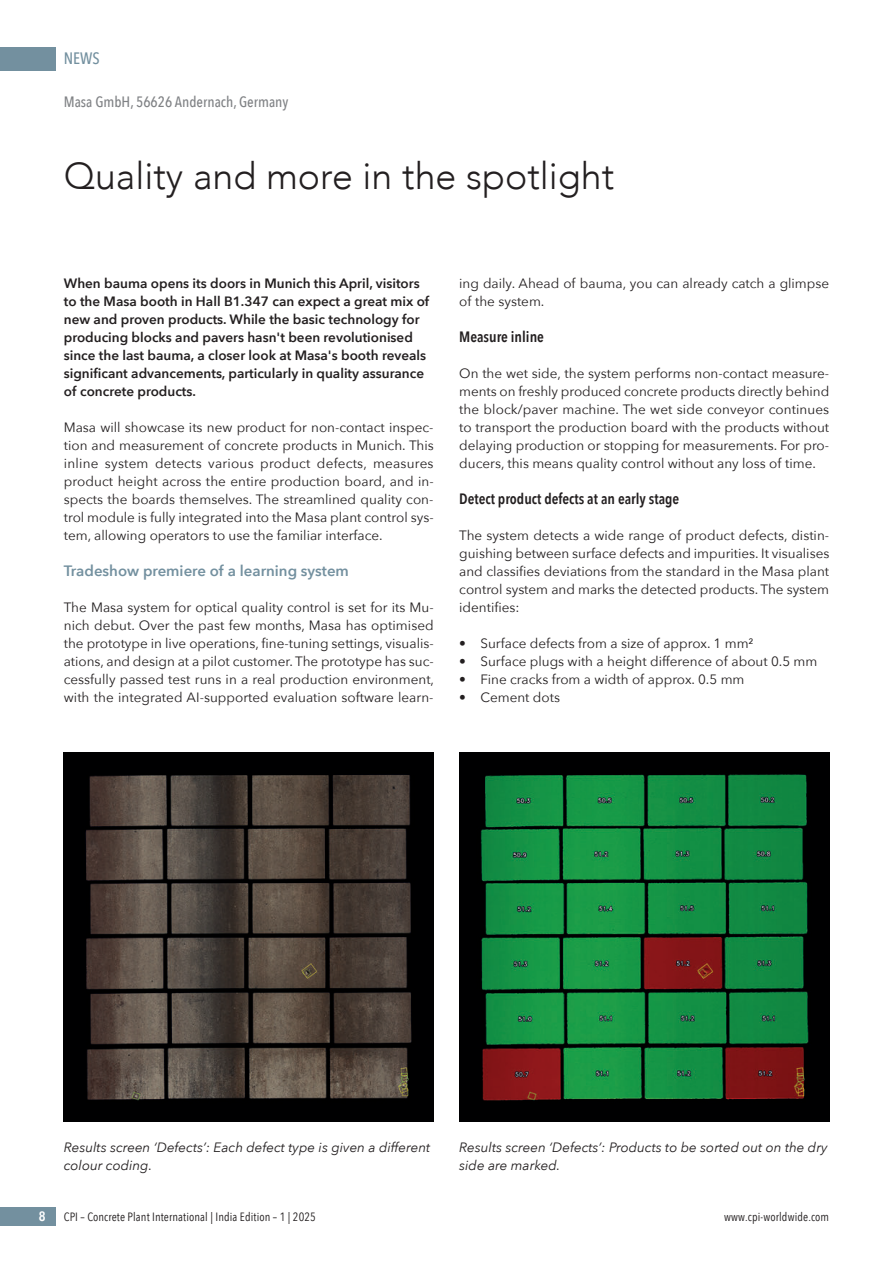
<style>
.page{position:relative;width:893px;height:1263px;background:#fff}
.page>*{position:absolute;margin:0;border:0;box-sizing:border-box;transform-origin:0 0}
.t1{font:300 37.5px "Avenir";color:#231f20}
.t2{font:500 16.5px "Avenir Next Condensed";color:#73909f}
.t3{font:600 15px "Avenir Next Condensed";color:#231f20}
.t4{font:600 15px "Avenir Next";color:#73909f}
.t5{font:500 15px "Avenir Next Condensed";color:#808285}
.t6{font:13.5px/18px "Avenir Next";color:#231f20;text-align:justify}
.t7{font:600 13.5px/18px "Avenir Next";color:#231f20}
.t8{font:italic 13.5px/18px "Avenir Next";color:#231f20}
.t9{font:600 13.5px "Avenir Next Condensed";color:#fff}
.t10{font:12px "Avenir Next Condensed";letter-spacing:.01em;color:#231f20}
</style>
<div class="page">
<div style="left:0;top:47px;width:55px;height:23px;background:#73909f"></div>
<div style="left:0;top:1208px;width:55px;height:18px;background:#73909f"></div>
<img style="left:64px;top:753px;width:370px;height:368px">
<img style="left:459px;top:753px;width:370px;height:368px">
<hr style="left:892px;top:1060px;width:1px;height:203px;background:#01468d">
<p class="t2" style="left:64px;top:49px;width:38px">NEWS</p>
<p class="t5" style="left:64px;top:92px;width:226px">Masa GmbH, 56626 Andernach, Germany</p>
<h1 class="t1" style="left:64px;top:154px;width:552px">Quality and more in the spotlight</h1>
<p class="t7" style="left:64px;top:274px;width:367px">When bauma opens its doors in Munich this April, visitors to the Masa booth in Hall B1.347 can expect a great mix of new and proven products. While the basic technology for producing blocks and pavers hasn't been revolutionised since the last bauma, a closer look at Masa's booth reveals significant advancements, particularly in quality assurance of concrete products.</p>
<p class="t6" style="left:64px;top:418px;width:372px">Masa will showcase its new product for non-contact inspec&shy;tion and measurement of concrete products in Munich. This inline system detects various product defects, measures product height across the entire production board, and in&shy;spects the boards themselves. The streamlined quality con&shy;trol module is fully integrated into the Masa plant control sys&shy;tem, allowing operators to use the familiar interface.</p>
<p class="t4" style="left:64px;top:558px;width:287px">Tradeshow premiere of a learning system</p>
<p class="t6" style="left:64px;top:598px;width:372px">The Masa system for optical quality control is set for its Mu&shy;nich debut. Over the past few months, Masa has optimised the prototype in live operations, fine-tuning settings, visualis&shy;ations, and design at a pilot customer. The prototype has suc&shy;cessfully passed test runs in a real production environment, with the integrated AI-supported evaluation software learn-</p>
<p class="t6" style="left:459px;top:274px;width:371px">ing daily. Ahead of bauma, you can already catch a glimpse of the system.</p>
<p class="t3" style="left:459px;top:324px;width:86px">Measure inline</p>
<p class="t6" style="left:459px;top:364px;width:372px">On the wet side, the system performs non-contact measure&shy;ments on freshly produced concrete products directly behind the block/paver machine. The wet side conveyor continues to transport the production board with the products without delaying production or stopping for measurements. For pro&shy;ducers, this means quality control without any loss of time.</p>
<p class="t3" style="left:459px;top:486px;width:222px">Detect product defects at an early stage</p>
<p class="t6" style="left:459px;top:526px;width:372px">The system detects a wide range of product defects, distin&shy;guishing between surface defects and impurities. It visualises and classifies deviations from the standard in the Masa plant control system and marks the detected products. The system identifies:</p>
<p class="t6" style="left:459px;top:634px;width:296px">• Surface defects from a size of approx. 1 mm²</p>
<p class="t6" style="left:459px;top:652px;width:360px">• Surface plugs with a height difference of about 0.5 mm</p>
<p class="t6" style="left:459px;top:670px;width:287px">• Fine cracks from a width of approx. 0.5 mm</p>
<p class="t6" style="left:459px;top:688px;width:102px">• Cement dots</p>
<p class="t8" style="left:64px;top:1138px;width:368px">Results screen ‘Defects’: Each defect type is given a different colour coding.</p>
<p class="t8" style="left:459px;top:1138px;width:370px">Results screen ‘Defects’: Products to be sorted out on the dry side are marked.</p>
<p class="t9" style="left:39px;top:1205px;width:8px">8</p>
<p class="t10" style="left:64px;top:1207px;width:254px">CPI – Concrete Plant International | India Edition – 1 | 2025</p>
<p class="t10" style="left:724px;top:1207px;width:107px">www.cpi-worldwide.com</p>
</div>
